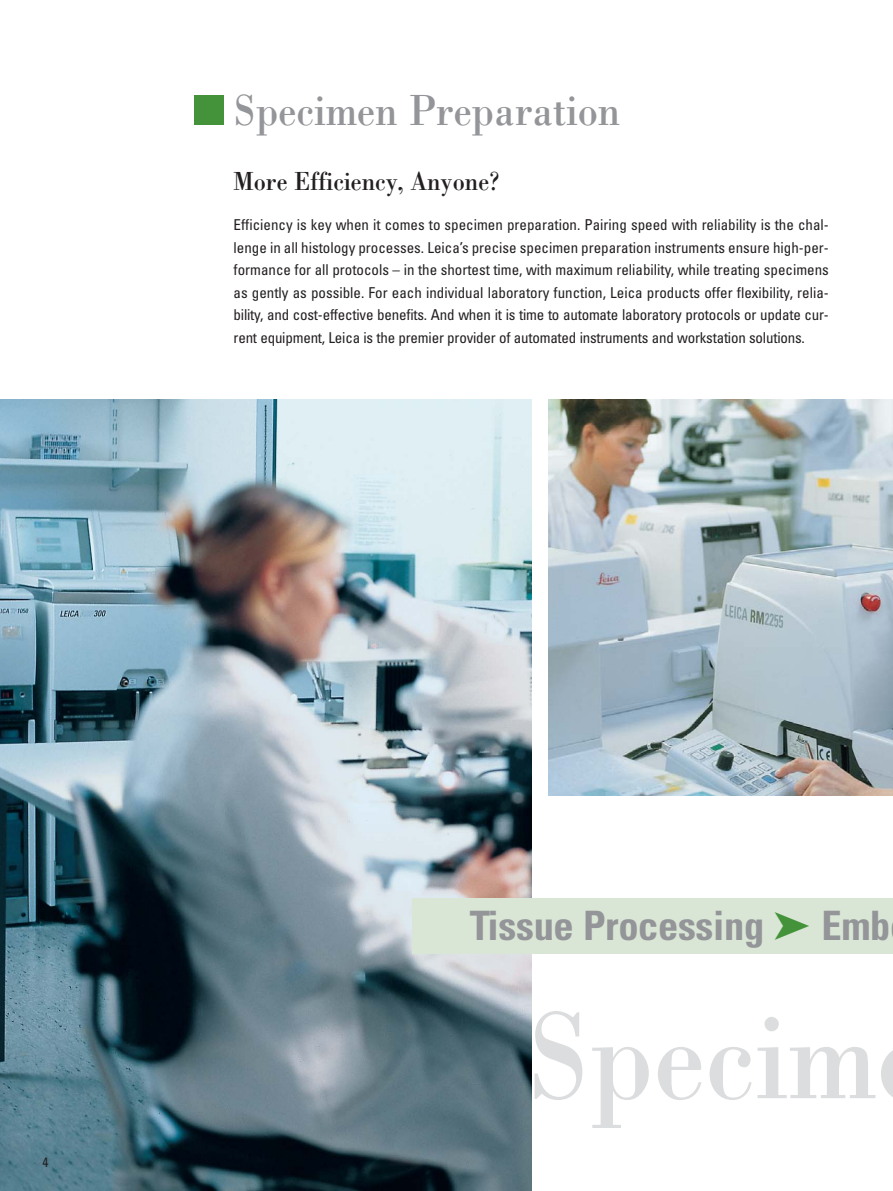
<style>
.page{position:relative;width:893px;height:1191px;background:#fff}
.page>*{position:absolute;margin:0;border:0;box-sizing:border-box;transform-origin:0 0}
.t1{font:127.5px "Leicana";color:#dcddde}
.t2{font:45px "Leicana";color:#939598}
.t3{font:700 condensed 40.5px "Univers";letter-spacing:-.01em;color:#939598}
.t4{font:27px "Leicana";color:#231f20}
.t5{font:condensed 15px/22.5px "Univers";letter-spacing:-.015em;color:#231f20;text-align:justify}
.t6{font:condensed 13.5px "Univers";color:#231f20}
.s1{color:#44933b}
</style>
<div class="page">
<img style="left:549px;top:400px;width:344px;height:395px">
<img style="left:0;top:400px;width:531px;height:791px">
<div style="left:194px;top:95px;width:30px;height:30px;background:#44933b"></div>
<div style="left:413px;top:898px;width:480px;height:55px;background:#dae6d5"></div>
<h2 class="t2" style="left:234px;top:83px;width:388px">Specimen Preparation</h2>
<h3 class="t4" style="left:234px;top:164px;width:268px">More Efficiency, Anyone?</h3>
<p class="t5" style="left:234px;top:215px;width:597px">Efficiency is key when it comes to specimen preparation. Pairing speed with reliability is the chal&shy;lenge in all histology processes. Leica’s precise specimen preparation instruments ensure high-per&shy;formance for all protocols – in the shortest time, with maximum reliability, while treating specimens as gently as possible. For each individual laboratory function, Leica products offer flexibility, relia&shy;bility, and cost-effective benefits. And when it is time to automate laboratory protocols or update cur&shy;rent equipment, Leica is the premier provider of automated instruments and workstation solutions.</p>
<p class="t6" style="left:43px;top:1157px;width:7px">4</p>
<h3 class="t3" style="left:470px;top:910px;width:422px">Tissue Processing <span class="s1">➤</span> Emb</h3>
<h1 class="t1" style="left:527px;top:979px;width:352px">Specim</h1>
</div>
